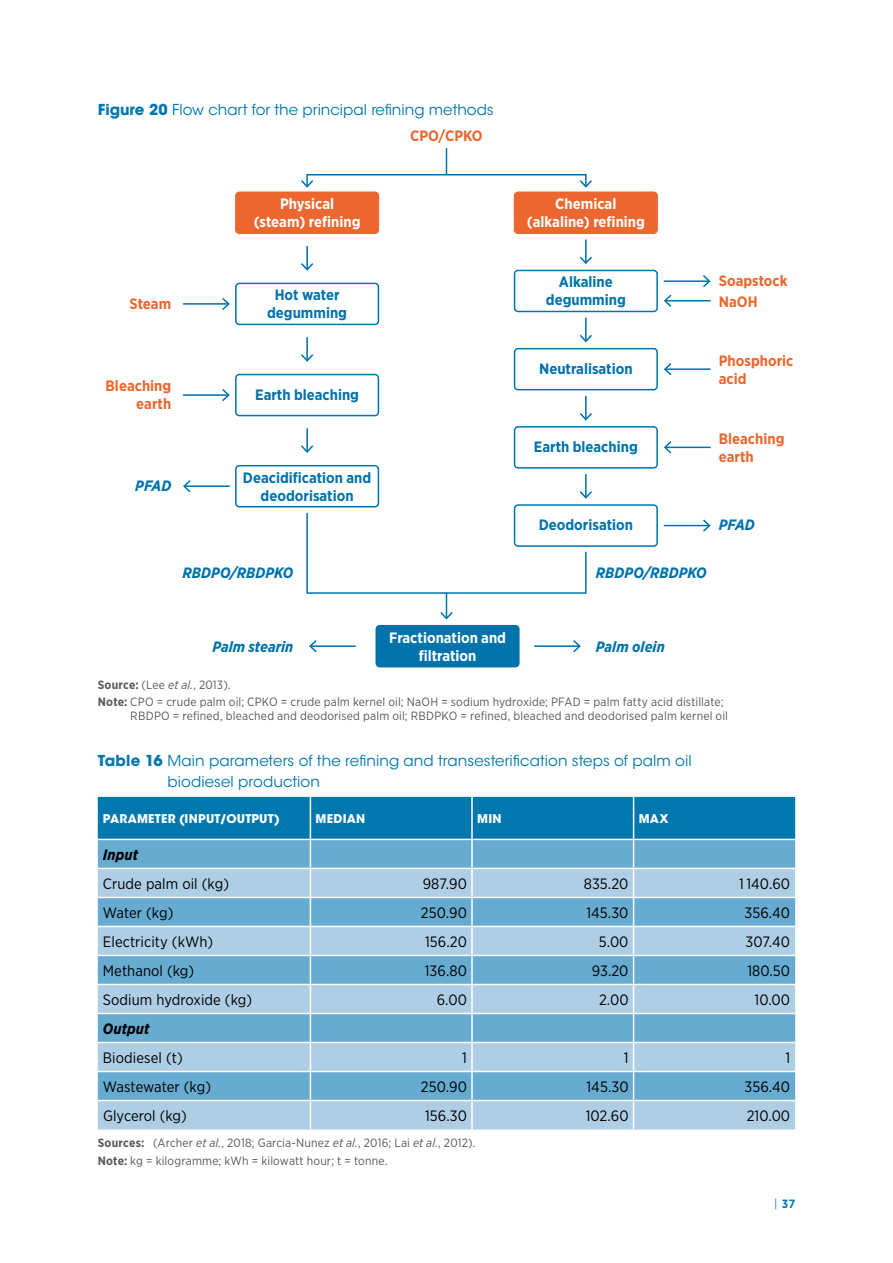
<style>
.page{position:relative;width:893px;height:1263px;background:#fff}
.page>*{position:absolute;margin:0;border:0;box-sizing:border-box;transform-origin:0 0}
.t1{font:15px "Gotham Narrow";letter-spacing:.005em;color:#000}
.t2{font:15px/21px "ITC Avant Garde Std";letter-spacing:.005em;color:#0078ae}
.t3{font:700 15px/18px "Gotham Narrow";color:#0073ab;text-align:center}
.t4{font:700 15px/18px "Gotham Narrow";color:#fff;text-align:center}
.t5{font:700 15px/18px "Gotham Narrow";color:#ec672f}
.t6{font:italic 700 15px "Gotham Narrow";color:#0073ab}
.t7{font:italic 700 15px "Gotham Narrow";letter-spacing:.005em;color:#000}
.t8{font:12px/17.7px "Gotham Narrow";letter-spacing:.015em;color:#58595b}
.t9{font:700 12px "ITC Avant Garde Std";letter-spacing:.015em;color:#fff}
.t10{font:700 12px "Gotham Narrow";color:#0078ae}
.s1{font-weight:700}
.s2{font-style:italic}
.s3{font-weight:400}
</style>
<div class="page">
<svg style="left:514px;top:270px;width:144px;height:42px"></svg>
<div style="left:375px;top:625px;width:145px;height:42px;background:#0073ab;border-radius:4px"></div>
<div style="left:514px;top:192px;width:144px;height:42px;background:#ec672f;border-radius:4px"></div>
<div style="left:235px;top:192px;width:144px;height:42px;background:#ec672f;border-radius:4px"></div>
<hr style="left:534px;top:645px;width:45px;height:2px;background:#0073ab">
<svg style="left:573px;top:640px;width:8px;height:12px"></svg>
<hr style="left:183px;top:394px;width:45px;height:2px;background:#0073ab">
<hr style="left:185px;top:485px;width:45px;height:2px;background:#0073ab">
<svg style="left:183px;top:480px;width:8px;height:12px"></svg>
<hr style="left:664px;top:525px;width:45px;height:1px;background:#0073ab">
<svg style="left:703px;top:519px;width:8px;height:13px"></svg>
<hr style="left:665px;top:447px;width:46px;height:1px;background:#0073ab">
<svg style="left:664px;top:441px;width:7px;height:12px"></svg>
<hr style="left:665px;top:368px;width:46px;height:2px;background:#0073ab">
<svg style="left:664px;top:363px;width:7px;height:12px"></svg>
<hr style="left:665px;top:300px;width:46px;height:1px;background:#0073ab">
<svg style="left:664px;top:295px;width:7px;height:12px"></svg>
<hr style="left:664px;top:280px;width:45px;height:2px;background:#0073ab">
<svg style="left:703px;top:275px;width:8px;height:12px"></svg>
<hr style="left:183px;top:303px;width:45px;height:2px;background:#0073ab">
<svg style="left:222px;top:283px;width:157px;height:42px"></svg>
<hr style="left:311px;top:645px;width:45px;height:2px;background:#0073ab">
<svg style="left:309px;top:640px;width:8px;height:12px"></svg>
<svg style="left:301px;top:148px;width:291px;height:40px"></svg>
<hr style="left:306px;top:246px;width:2px;height:23px;background:#0073ab">
<svg style="left:301px;top:263px;width:12px;height:8px"></svg>
<hr style="left:306px;top:337px;width:2px;height:23px;background:#0073ab">
<hr style="left:585px;top:240px;width:2px;height:23px;background:#0073ab">
<svg style="left:580px;top:257px;width:12px;height:7px"></svg>
<hr style="left:585px;top:318px;width:2px;height:23px;background:#0073ab">
<svg style="left:580px;top:335px;width:12px;height:7px"></svg>
<svg style="left:222px;top:348px;width:436px;height:272px"></svg>
<svg style="left:98px;top:797px;width:697px;height:332px;background:#7fb7d7"></svg>
<p class="t2" style="left:98px;top:99px;width:397px"><span class="s1">Figure 20</span> Flow chart for the principal refining methods</p>
<p class="t5" style="left:410px;top:127px;width:74px">CPO/CPKO</p>
<p class="t5" style="left:130px;top:295px;width:43px">Steam</p>
<p class="t5" style="left:106px;top:377px;width:67px;text-align:right">Bleaching earth</p>
<p class="t6" style="left:135px;top:476px;width:38px">PFAD</p>
<p class="t4" style="left:254px;top:194px;width:108px">Physical (steam) refining</p>
<p class="t3" style="left:267px;top:286px;width:81px">Hot water degumming</p>
<p class="t3" style="left:255px;top:386px;width:105px">Earth bleaching</p>
<p class="t3" style="left:243px;top:468px;width:130px">Deacidification and deodorisation</p>
<p class="t6" style="left:183px;top:563px;width:112px">RBDPO/RBDPKO</p>
<p class="t4" style="left:527px;top:194px;width:120px">Chemical (alkaline) refining</p>
<p class="t3" style="left:546px;top:273px;width:81px">Alkaline degumming</p>
<p class="t3" style="left:539px;top:360px;width:95px">Neutralisation</p>
<p class="t3" style="left:534px;top:438px;width:105px">Earth bleaching</p>
<p class="t5" style="left:719px;top:270px;width:70px;line-height:20.5px">Soapstock<br>NaOH</p>
<p class="t5" style="left:719px;top:351px;width:76px">Phosphoric acid</p>
<p class="t5" style="left:719px;top:429px;width:67px">Bleaching earth</p>
<p class="t3" style="left:539px;top:516px;width:96px">Deodorisation</p>
<p class="t6" style="left:719px;top:515px;width:38px">PFAD</p>
<p class="t6" style="left:596px;top:563px;width:112px">RBDPO/RBDPKO</p>
<p class="t4" style="left:389px;top:628px;width:118px">Fractionation and filtration</p>
<p class="t6" style="left:212px;top:636px;width:83px">Palm stearin</p>
<p class="t6" style="left:596px;top:636px;width:70px">Palm olein</p>
<p class="t8" style="left:98px;top:675px;width:627px"><span class="s1">Source:</span> (Lee <span class="s2">et al.</span>, 2013).<br><span class="s1">Note:</span> CPO = crude palm oil; CPKO = crude palm kernel oil; NaOH = sodium hydroxide; PFAD = palm fatty acid distillate;</p>
<p class="t8" style="left:130px;top:707px;width:599px">RBDPO = refined, bleached and deodorised palm oil; RBDPKO = refined, bleached and deodorised palm kernel oil</p>
<p class="t2" style="left:167px;top:750px;width:526px;text-indent:-70px"><span class="s1">Table 16</span> Main parameters of the refining and transesterification steps of palm oil biodiesel production</p>
<p class="t9" style="left:103px;top:810px;width:178px">PARAMETER (INPUT/OUTPUT)</p>
<p class="t9" style="left:316px;top:810px;width:51px">MEDIAN</p>
<p class="t9" style="left:477px;top:810px;width:26px">MIN</p>
<p class="t9" style="left:639px;top:810px;width:31px">MAX</p>
<p class="t7" style="left:103px;top:845px;width:37px">Input</p>
<p class="t1" style="left:103px;top:874px;width:128px">Crude palm oil (kg)</p>
<p class="t1" style="left:423px;top:874px;width:46px">987.90</p>
<p class="t1" style="left:584px;top:874px;width:46px">835.20</p>
<p class="t1" style="left:739px;top:874px;width:53px">1 140.60</p>
<p class="t1" style="left:103px;top:903px;width:72px">Water (kg)</p>
<p class="t1" style="left:421px;top:903px;width:48px">250.90</p>
<p class="t1" style="left:586px;top:903px;width:44px">145.30</p>
<p class="t1" style="left:744px;top:903px;width:47px">356.40</p>
<p class="t1" style="left:103px;top:932px;width:112px">Electricity (kWh)</p>
<p class="t1" style="left:425px;top:932px;width:43px">156.20</p>
<p class="t1" style="left:599px;top:932px;width:31px">5.00</p>
<p class="t1" style="left:746px;top:932px;width:46px">307.40</p>
<p class="t1" style="left:103px;top:961px;width:93px">Methanol (kg)</p>
<p class="t1" style="left:425px;top:961px;width:44px">136.80</p>
<p class="t1" style="left:592px;top:961px;width:38px">93.20</p>
<p class="t1" style="left:747px;top:961px;width:44px">180.50</p>
<p class="t1" style="left:103px;top:990px;width:151px">Sodium hydroxide (kg)</p>
<p class="t1" style="left:437px;top:990px;width:32px">6.00</p>
<p class="t1" style="left:599px;top:990px;width:31px">2.00</p>
<p class="t1" style="left:755px;top:990px;width:37px">10.00</p>
<p class="t7" style="left:103px;top:1019px;width:48px">Output</p>
<p class="t1" style="left:103px;top:1048px;width:81px">Biodiesel (t)</p>
<p class="t1" style="left:462px;top:1048px;width:6px">1</p>
<p class="t1" style="left:624px;top:1048px;width:6px">1</p>
<p class="t1" style="left:785px;top:1048px;width:6px">1</p>
<p class="t1" style="left:103px;top:1077px;width:110px">Wastewater (kg)</p>
<p class="t1" style="left:421px;top:1077px;width:48px">250.90</p>
<p class="t1" style="left:586px;top:1077px;width:44px">145.30</p>
<p class="t1" style="left:745px;top:1077px;width:47px">356.40</p>
<p class="t1" style="left:103px;top:1106px;width:85px">Glycerol (kg)</p>
<p class="t1" style="left:425px;top:1106px;width:43px">156.30</p>
<p class="t1" style="left:586px;top:1106px;width:44px">102.60</p>
<p class="t1" style="left:747px;top:1106px;width:45px">210.00</p>
<p class="t8" style="left:98px;top:1134px;width:379px"><span class="s1">Sources:</span> (Archer <span class="s2">et al.</span>, 2018; Garcia-Nunez <span class="s2">et al.</span>, 2016; Lai <span class="s2">et al.</span>, 2012).<br><span class="s1">Note:</span> kg = kilogramme; kWh = kilowatt hour; t = tonne.</p>
<p class="t10" style="left:774px;top:1196px;width:23px"><span class="s3">|</span> 37</p>
</div>
